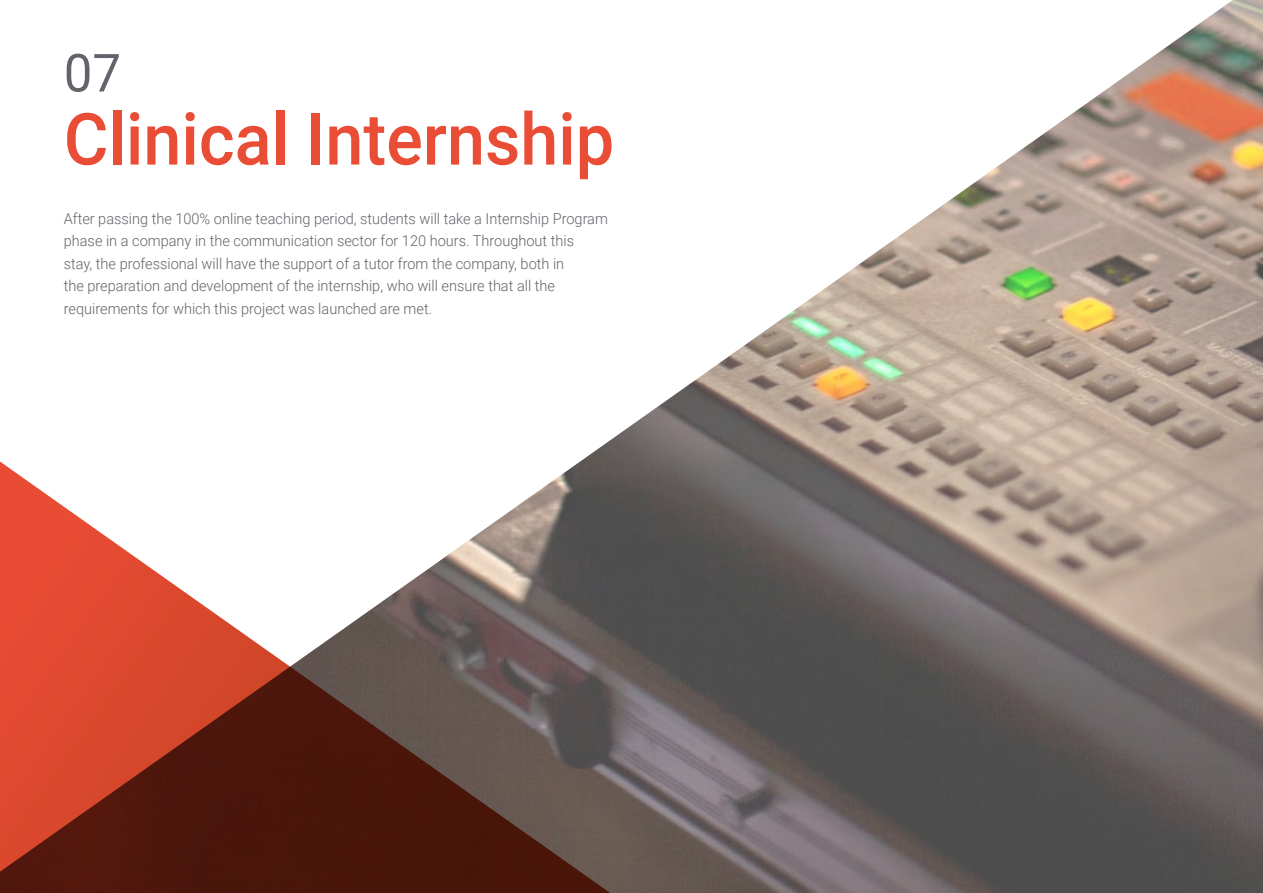
<style>
.page{position:relative;width:1263px;height:893px;background:#fff}
.page>*{position:absolute;margin:0;border:0;box-sizing:border-box;transform-origin:0 0}
.t1{font:500 72px "Roboto";color:#e94d35;scale:.95 1}
.t2{font:52.5px "Roboto";color:#61646a}
.t3{font:300 15px/22.5px "Roboto";color:#61646a}
</style>
<div class="page">
<img style="left:602px;top:0;width:661px;height:893px">
<svg style="left:0;top:446px;width:640px;height:447px"></svg>
<h2 class="t2" style="left:64px;top:36px;width:59px">07</h2>
<h1 class="t1" style="left:64px;top:89px;width:581px">Clinical Internship</h1>
<p class="t3" style="left:64px;top:207px;width:546px">After passing the 100% online teaching period, students will take a Internship Program phase in a company in the communication sector for 120 hours. Throughout this<br>stay, the professional will have the support of a tutor from the company, both in<br>the preparation and development of the internship, who will ensure that all the requirements for which this project was launched are met.</p>
</div>
